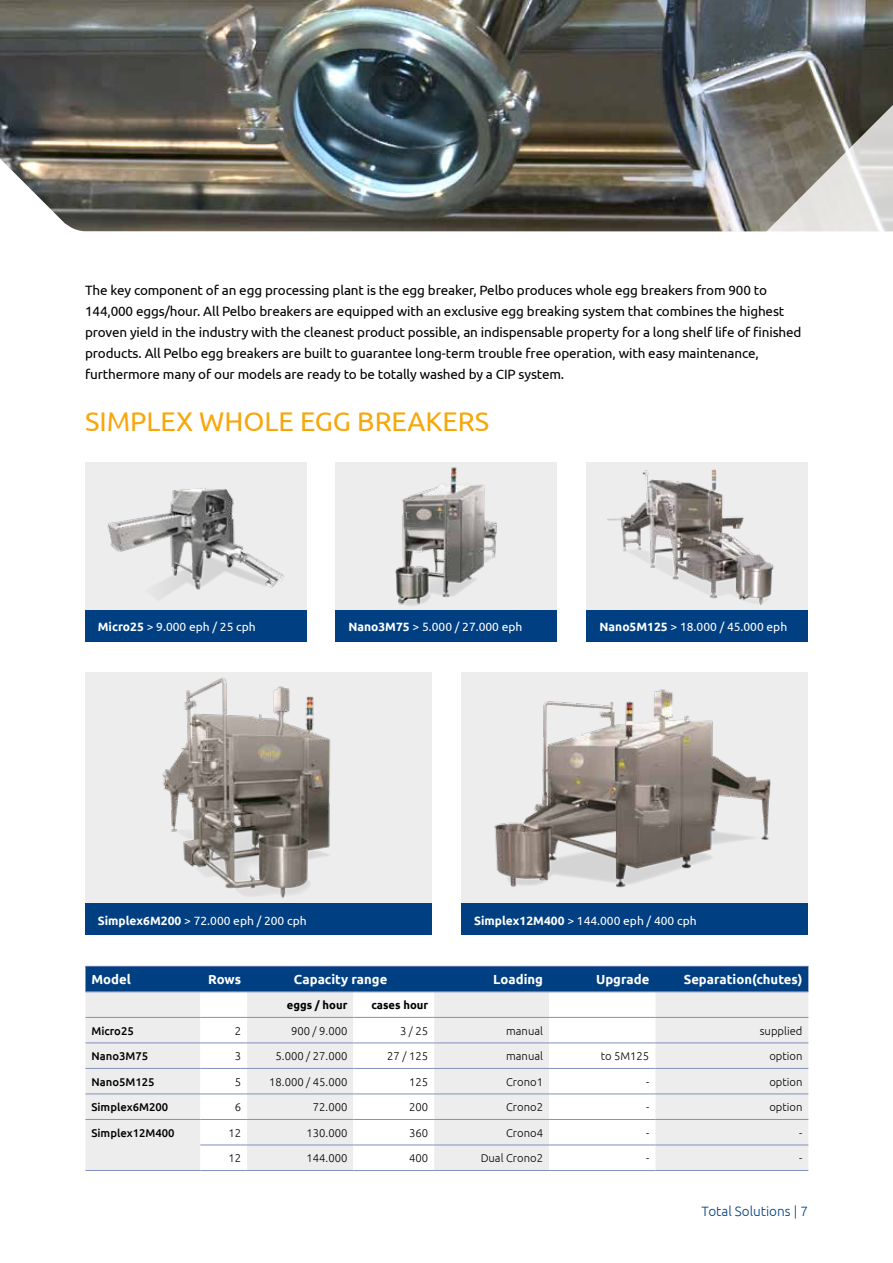
<style>
.page{position:relative;width:893px;height:1263px;background:#fff}
.page>*{position:absolute;margin:0;border:0;box-sizing:border-box;transform-origin:0 0}
.t1{font:27px "Ubuntu";color:#f7a70a}
.t2{font:13.5px/21px "Ubuntu";letter-spacing:-.01em;color:#000}
.t3{font:300 13.5px "Ubuntu";color:#004082}
.t4{font:700 13.05px "Ubuntu";color:#fff}
.t5{font:12px "Ubuntu";color:#fff}
.t6{font:300 11.25px "Ubuntu";color:#000}
.t7{font:500 11.25px "Ubuntu";color:#000}
.t8{font:700 11.25px "Ubuntu";color:#000}
.s1{font-weight:700}
</style>
<div class="page">
<img style="left:0;top:0;width:714px;height:231px">
<div style="left:461px;top:673px;width:347px;height:231px;background:#ededed"></div>
<img style="left:461px;top:689px;width:336px;height:215px">
<div style="left:85px;top:673px;width:347px;height:231px;background:#ededed"></div>
<img style="left:153px;top:677px;width:196px;height:227px">
<div style="left:461px;top:904px;width:347px;height:31px;background:#004082"></div>
<div style="left:85px;top:904px;width:347px;height:31px;background:#004082"></div>
<div style="left:85px;top:967px;width:723px;height:25px;background:#004082"></div>
<div style="left:85px;top:993px;width:723px;height:177px;background:#ededed"></div>
<svg style="left:200px;top:993px;width:455px;height:177px"></svg>
<hr style="left:85px;top:966px;width:115px;height:1px;background:#516ca5">
<hr style="left:200px;top:966px;width:47px;height:1px;background:#516ca5">
<hr style="left:247px;top:966px;width:106px;height:1px;background:#516ca5">
<hr style="left:353px;top:966px;width:81px;height:1px;background:#516ca5">
<hr style="left:434px;top:966px;width:115px;height:1px;background:#516ca5">
<hr style="left:549px;top:966px;width:106px;height:1px;background:#516ca5">
<hr style="left:655px;top:966px;width:153px;height:1px;background:#516ca5">
<hr style="left:85px;top:992px;width:115px;height:1px;background:#8291be">
<hr style="left:200px;top:992px;width:47px;height:1px;background:#8291be">
<hr style="left:247px;top:992px;width:106px;height:1px;background:#8291be">
<hr style="left:353px;top:992px;width:81px;height:1px;background:#8291be">
<hr style="left:434px;top:992px;width:115px;height:1px;background:#8291be">
<hr style="left:549px;top:992px;width:106px;height:1px;background:#8291be">
<hr style="left:655px;top:992px;width:153px;height:1px;background:#8291be">
<hr style="left:85px;top:1017px;width:115px;height:1px;background:#8291be">
<hr style="left:200px;top:1017px;width:47px;height:1px;background:#8291be">
<hr style="left:247px;top:1017px;width:106px;height:1px;background:#8291be">
<hr style="left:353px;top:1017px;width:81px;height:1px;background:#8291be">
<hr style="left:434px;top:1017px;width:115px;height:1px;background:#8291be">
<hr style="left:549px;top:1017px;width:106px;height:1px;background:#8291be">
<hr style="left:655px;top:1017px;width:153px;height:1px;background:#8291be">
<hr style="left:85px;top:1043px;width:115px;height:1px;background:#8291be">
<hr style="left:200px;top:1043px;width:47px;height:1px;background:#8291be">
<hr style="left:247px;top:1043px;width:106px;height:1px;background:#8291be">
<hr style="left:353px;top:1043px;width:81px;height:1px;background:#8291be">
<hr style="left:434px;top:1043px;width:115px;height:1px;background:#8291be">
<hr style="left:549px;top:1043px;width:106px;height:1px;background:#8291be">
<hr style="left:655px;top:1043px;width:153px;height:1px;background:#8291be">
<hr style="left:85px;top:1068px;width:115px;height:1px;background:#8291be">
<hr style="left:200px;top:1068px;width:47px;height:1px;background:#8291be">
<hr style="left:247px;top:1068px;width:106px;height:1px;background:#8291be">
<hr style="left:353px;top:1068px;width:81px;height:1px;background:#8291be">
<hr style="left:434px;top:1068px;width:115px;height:1px;background:#8291be">
<hr style="left:549px;top:1068px;width:106px;height:1px;background:#8291be">
<hr style="left:655px;top:1068px;width:153px;height:1px;background:#8291be">
<hr style="left:85px;top:1094px;width:115px;height:1px;background:#8291be">
<hr style="left:200px;top:1094px;width:47px;height:1px;background:#8291be">
<hr style="left:247px;top:1094px;width:106px;height:1px;background:#8291be">
<hr style="left:353px;top:1094px;width:81px;height:1px;background:#8291be">
<hr style="left:434px;top:1094px;width:115px;height:1px;background:#8291be">
<hr style="left:549px;top:1094px;width:106px;height:1px;background:#8291be">
<hr style="left:655px;top:1094px;width:153px;height:1px;background:#8291be">
<hr style="left:85px;top:1119px;width:115px;height:1px;background:#8291be">
<hr style="left:200px;top:1119px;width:47px;height:1px;background:#8291be">
<hr style="left:247px;top:1119px;width:106px;height:1px;background:#8291be">
<hr style="left:353px;top:1119px;width:81px;height:1px;background:#8291be">
<hr style="left:434px;top:1119px;width:115px;height:1px;background:#8291be">
<hr style="left:549px;top:1119px;width:106px;height:1px;background:#8291be">
<hr style="left:655px;top:1119px;width:153px;height:1px;background:#8291be">
<hr style="left:200px;top:1145px;width:47px;height:1px;background:#8291be">
<hr style="left:247px;top:1145px;width:106px;height:1px;background:#8291be">
<hr style="left:353px;top:1145px;width:81px;height:1px;background:#8291be">
<hr style="left:434px;top:1145px;width:115px;height:1px;background:#8291be">
<hr style="left:549px;top:1145px;width:106px;height:1px;background:#8291be">
<hr style="left:655px;top:1145px;width:153px;height:1px;background:#8291be">
<hr style="left:85px;top:1170px;width:115px;height:1px;background:#8291be">
<hr style="left:200px;top:1170px;width:47px;height:1px;background:#8291be">
<hr style="left:247px;top:1170px;width:106px;height:1px;background:#8291be">
<hr style="left:353px;top:1170px;width:81px;height:1px;background:#8291be">
<hr style="left:434px;top:1170px;width:115px;height:1px;background:#8291be">
<hr style="left:549px;top:1170px;width:106px;height:1px;background:#8291be">
<hr style="left:655px;top:1170px;width:153px;height:1px;background:#8291be">
<svg style="left:714px;top:0;width:179px;height:642px"></svg>
<div style="left:587px;top:463px;width:221px;height:147px;background:#ededed"></div>
<img style="left:607px;top:469px;width:167px;height:136px">
<div style="left:336px;top:463px;width:221px;height:147px;background:#ededed"></div>
<img style="left:395px;top:467px;width:102px;height:139px">
<div style="left:85px;top:463px;width:221px;height:147px;background:#ededed"></div>
<img style="left:107px;top:488px;width:177px;height:111px">
<div style="left:587px;top:610px;width:221px;height:31px;background:#004082"></div>
<div style="left:336px;top:610px;width:221px;height:31px;background:#004082"></div>
<div style="left:85px;top:610px;width:221px;height:31px;background:#004082"></div>
<p class="t2" style="left:85px;top:279px;width:718px">The key component of an egg processing plant is the egg breaker, Pelbo produces whole egg breakers from 900 to 144,000 eggs/hour. All Pelbo breakers are equipped with an exclusive egg breaking system that combines the highest proven yield in the industry with the cleanest product possible, an indispensable property for a long shelf life of finished products. All Pelbo egg breakers are built to guarantee long-term trouble free operation, with easy maintenance, furthermore many of our models are ready to be totally washed by a CIP system.</p>
<h1 class="t1" style="left:85px;top:405px;width:406px">SIMPLEX WHOLE EGG BREAKERS</h1>
<p class="t5" style="left:98px;top:619px;width:159px"><span class="s1">Micro25</span> &gt; 9.000 eph / 25 cph</p>
<p class="t5" style="left:348px;top:619px;width:176px"><span class="s1">Nano3M75</span> &gt; 5.000 / 27.000 eph</p>
<p class="t5" style="left:600px;top:619px;width:189px"><span class="s1">Nano5M125</span> &gt; 18.000 / 45.000 eph</p>
<p class="t5" style="left:98px;top:913px;width:210px"><span class="s1">Simplex6M200</span> &gt; 72.000 eph / 200 cph</p>
<p class="t5" style="left:474px;top:913px;width:224px"><span class="s1">Simplex12M400</span> &gt; 144.000 eph / 400 cph</p>
<p class="t4" style="left:91px;top:972px;width:41px">Model</p>
<p class="t4" style="left:208px;top:972px;width:34px">Rows</p>
<p class="t4" style="left:294px;top:972px;width:95px">Capacity range</p>
<p class="t4" style="left:493px;top:972px;width:51px">Loading</p>
<p class="t4" style="left:596px;top:972px;width:55px">Upgrade</p>
<p class="t4" style="left:684px;top:972px;width:120px">Separation(chutes)</p>
<p class="t8" style="left:287px;top:998px;width:62px">eggs / hour</p>
<p class="t8" style="left:372px;top:998px;width:58px">cases hour</p>
<p class="t7" style="left:91px;top:1023px;width:44px">Micro25</p>
<p class="t6" style="left:235px;top:1024px;width:8px">2</p>
<p class="t6" style="left:291px;top:1024px;width:58px">900 / 9.000</p>
<p class="t6" style="left:400px;top:1024px;width:30px">3 / 25</p>
<p class="t6" style="left:506px;top:1024px;width:38px">manual</p>
<p class="t6" style="left:760px;top:1024px;width:44px">supplied</p>
<p class="t7" style="left:91px;top:1049px;width:58px">Nano3M75</p>
<p class="t6" style="left:235px;top:1049px;width:8px">3</p>
<p class="t6" style="left:276px;top:1049px;width:73px">5.000 / 27.000</p>
<p class="t6" style="left:387px;top:1049px;width:42px">27 / 125</p>
<p class="t6" style="left:506px;top:1049px;width:38px">manual</p>
<p class="t6" style="left:601px;top:1049px;width:50px">to 5M125</p>
<p class="t6" style="left:769px;top:1049px;width:35px">option</p>
<p class="t7" style="left:91px;top:1074px;width:65px">Nano5M125</p>
<p class="t6" style="left:235px;top:1075px;width:8px">5</p>
<p class="t6" style="left:269px;top:1075px;width:80px">18.000 / 45.000</p>
<p class="t6" style="left:409px;top:1075px;width:21px">125</p>
<p class="t6" style="left:506px;top:1075px;width:38px">Crono1</p>
<p class="t6" style="left:646px;top:1075px;width:5px">-</p>
<p class="t6" style="left:769px;top:1075px;width:35px">option</p>
<p class="t7" style="left:91px;top:1100px;width:78px">Simplex6M200</p>
<p class="t6" style="left:235px;top:1100px;width:8px">6</p>
<p class="t6" style="left:313px;top:1100px;width:36px">72.000</p>
<p class="t6" style="left:409px;top:1100px;width:21px">200</p>
<p class="t6" style="left:506px;top:1100px;width:38px">Crono2</p>
<p class="t6" style="left:646px;top:1100px;width:5px">-</p>
<p class="t6" style="left:769px;top:1100px;width:35px">option</p>
<p class="t7" style="left:91px;top:1125px;width:85px">Simplex12M400</p>
<p class="t6" style="left:228px;top:1126px;width:14px">12</p>
<p class="t6" style="left:307px;top:1126px;width:42px">130.000</p>
<p class="t6" style="left:409px;top:1126px;width:21px">360</p>
<p class="t6" style="left:506px;top:1126px;width:38px">Crono4</p>
<p class="t6" style="left:646px;top:1126px;width:5px">-</p>
<p class="t6" style="left:799px;top:1126px;width:5px">-</p>
<p class="t6" style="left:228px;top:1151px;width:14px">12</p>
<p class="t6" style="left:307px;top:1151px;width:42px">144.000</p>
<p class="t6" style="left:409px;top:1151px;width:21px">400</p>
<p class="t6" style="left:481px;top:1151px;width:64px">Dual Crono2</p>
<p class="t6" style="left:646px;top:1151px;width:5px">-</p>
<p class="t6" style="left:799px;top:1151px;width:5px">-</p>
<p class="t3" style="left:702px;top:1203px;width:108px">Total Solutions | 7</p>
</div>
